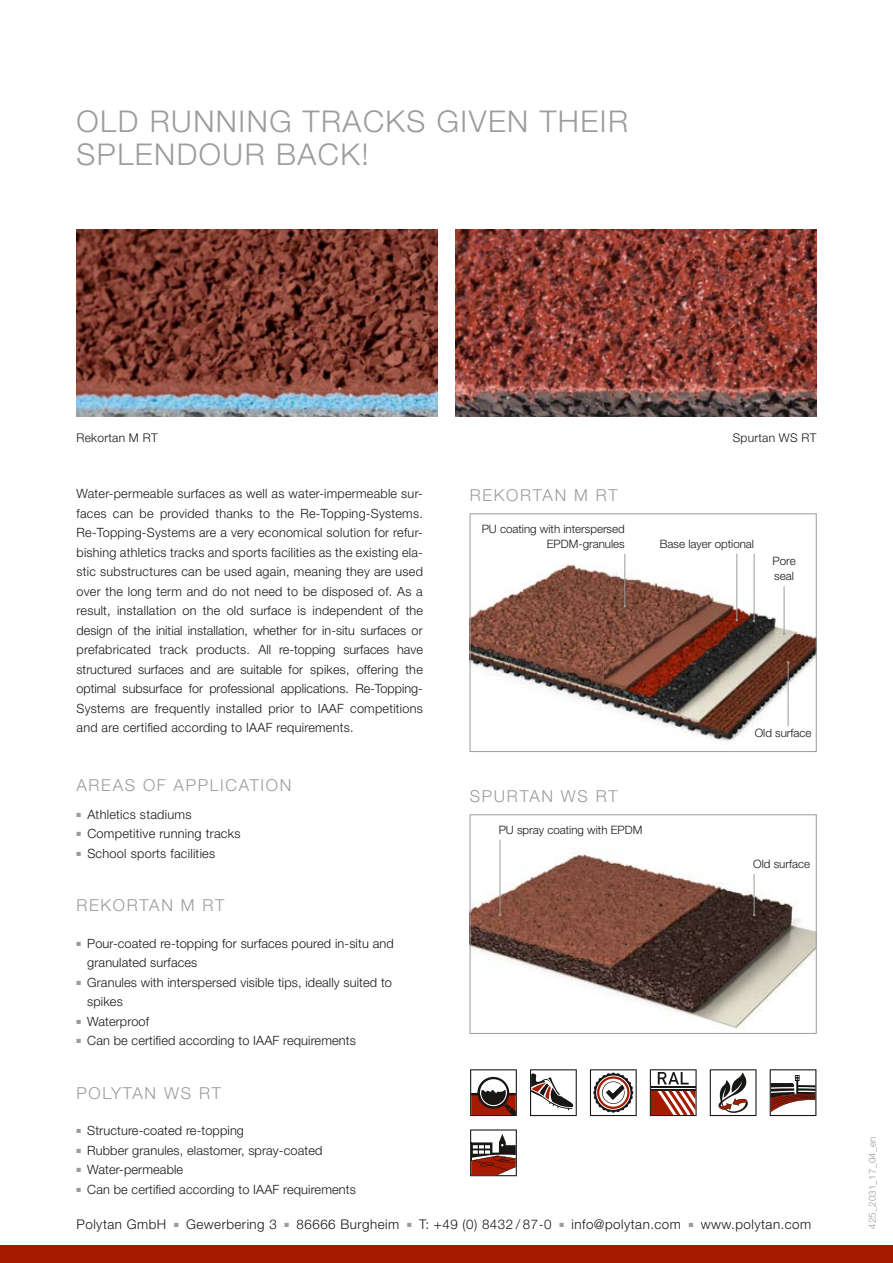
<style>
.page{position:relative;width:893px;height:1263px;background:#fff}
.page>*{position:absolute;margin:0;border:0;box-sizing:border-box;transform-origin:0 0}
.t1{font:300 30px/33px "Helvetica Neue LT Std";letter-spacing:.05em;color:#9c9c9d}
.t2{font:300 16.5px "Helvetica Neue LT Std";letter-spacing:.1em;color:#9c9c9d}
.t3{font:300 13.35px "Helvetica Neue LT Std";letter-spacing:.035em;color:#181716}
.t4{font:300 12.75px/19.5px "Helvetica Neue LT Std";letter-spacing:.01em;color:#181716}
.t5{font:300 12px "Helvetica Neue LT Std";letter-spacing:.02em;color:#181716}
.t6{font:300 11.55px/14.9px "Helvetica Neue LT Std";color:#181716}
.t7{font:300 9.75px "Helvetica Neue LT Std";letter-spacing:.02em;color:#9c9c9d}
</style>
<div class="page">
<div style="left:0;top:1246px;width:893px;height:17px;background:#a51a00"></div>
<img style="left:77px;top:230px;width:361px;height:187px">
<img style="left:455px;top:230px;width:361px;height:187px">
<img style="left:472px;top:553px;width:342px;height:189px">
<div style="left:470px;top:514px;width:346px;height:238px;border:1px solid #9c9c9d"></div>
<img style="left:472px;top:839px;width:342px;height:190px">
<svg style="left:530px;top:1069px;width:47px;height:47px"></svg>
<svg style="left:470px;top:1069px;width:47px;height:47px"></svg>
<svg style="left:770px;top:1069px;width:46px;height:47px"></svg>
<svg style="left:470px;top:1129px;width:47px;height:47px"></svg>
<svg style="left:710px;top:1069px;width:46px;height:47px"></svg>
<svg style="left:590px;top:1069px;width:47px;height:47px"></svg>
<svg style="left:650px;top:1069px;width:47px;height:47px"></svg>
<hr style="left:625px;top:554px;width:1px;height:51px;background:#9c9c9d">
<hr style="left:737px;top:553px;width:1px;height:66px;background:#9c9c9d">
<hr style="left:754px;top:553px;width:1px;height:67px;background:#9c9c9d">
<hr style="left:784px;top:586px;width:1px;height:47px;background:#9c9c9d">
<hr style="left:788px;top:663px;width:1px;height:63px;background:#9c9c9d">
<hr style="left:500px;top:840px;width:1px;height:74px;background:#9c9c9d">
<hr style="left:754px;top:874px;width:1px;height:40px;background:#9c9c9d">
<h1 class="t1" style="left:77px;top:104px;width:553px">OLD RUNNING TRACKS GIVEN THEIR<br>SPLENDOUR BACK!</h1>
<p class="t5" style="left:77px;top:431px;width:83px">Rekortan M RT</p>
<p class="t5" style="left:733px;top:431px;width:85px">Spurtan WS RT</p>
<p class="t4" style="left:77px;top:484px;width:348px;text-align:justify">Water-permeable surfaces as well as water-impermeable sur&shy;faces can be provided thanks to the Re-Topping-Systems.<br>Re-Topping-Systems are a very economical solution for refur&shy;bishing athletics tracks and sports facilities as the existing ela&shy;stic substructures can be used again, meaning they are used over the long term and do not need to be disposed of. As a result, installation on the old surface is independent of the design of the initial installation, whether for in-situ surfaces or prefabricated track products. All re-topping surfaces have structured surfaces and are suitable for spikes, offering the optimal subsurface for professional applications. Re-Topping-Systems are frequently installed prior to IAAF competitions and are certified according to IAAF requirements.</p>
<p class="t2" style="left:470px;top:485px;width:149px">REKORTAN M RT</p>
<p class="t6" style="left:482px;top:521px;width:145px;text-align:right">PU coating with interspersed<br>EPDM-granules</p>
<p class="t6" style="left:660px;top:536px;width:96px">Base layer optional</p>
<p class="t6" style="left:772px;top:553px;width:25px">Pore seal</p>
<p class="t6" style="left:755px;top:725px;width:58px">Old surface</p>
<p class="t2" style="left:77px;top:775px;width:216px">AREAS OF APPLICATION</p>
<p class="t4" style="left:77px;top:804px;width:117px"><sup>■</sup> Athletics stadiums</p>
<p class="t4" style="left:77px;top:824px;width:166px"><sup>■</sup> Competitive running tracks</p>
<p class="t4" style="left:77px;top:843px;width:140px"><sup>■</sup> School sports facilities</p>
<p class="t2" style="left:77px;top:895px;width:149px">REKORTAN M RT</p>
<p class="t4" style="left:87px;top:933px;width:308px;text-indent:-11px"><sup>■</sup> Pour-coated re-topping for surfaces poured in-situ and granulated surfaces</p>
<p class="t4" style="left:87px;top:972px;width:306px;text-indent:-11px"><sup>■</sup> Granules with interspersed visible tips, ideally suited to spikes</p>
<p class="t4" style="left:77px;top:1011px;width:74px"><sup>■</sup> Waterproof</p>
<p class="t4" style="left:77px;top:1031px;width:281px"><sup>■</sup> Can be certified according to IAAF requirements</p>
<p class="t2" style="left:77px;top:1083px;width:146px">POLYTAN WS RT</p>
<p class="t4" style="left:77px;top:1121px;width:169px"><sup>■</sup> Structure-coated re-topping</p>
<p class="t4" style="left:77px;top:1140px;width:247px"><sup>■</sup> Rubber granules, elastomer, spray-coated</p>
<p class="t4" style="left:77px;top:1160px;width:108px"><sup>■</sup> Water-permeable</p>
<p class="t4" style="left:77px;top:1179px;width:281px"><sup>■</sup> Can be certified according to IAAF requirements</p>
<p class="t3" style="left:77px;top:1216px;width:91px">Polytan GmbH</p>
<p class="t3" style="left:174px;top:1216px;width:104px"><sup>■</sup> Gewerbering 3</p>
<p class="t3" style="left:285px;top:1216px;width:116px"><sup>■</sup> 86666 Burgheim</p>
<p class="t3" style="left:407px;top:1216px;width:146px"><sup>■</sup> T: +49 (0) 8432 / 87-0</p>
<p class="t3" style="left:559px;top:1216px;width:123px"><sup>■</sup> info@polytan.com</p>
<p class="t3" style="left:689px;top:1216px;width:124px"><sup>■</sup> www.polytan.com</p>
<p class="t2" style="left:470px;top:786px;width:149px">SPURTAN WS RT</p>
<p class="t6" style="left:499px;top:822px;width:145px">PU spray coating with EPDM</p>
<p class="t6" style="left:753px;top:856px;width:58px">Old surface</p>
<p class="t7" style="left:866px;top:1229px;width:94px;rotate:-90deg">425_2031_17_04_en</p>
</div>
